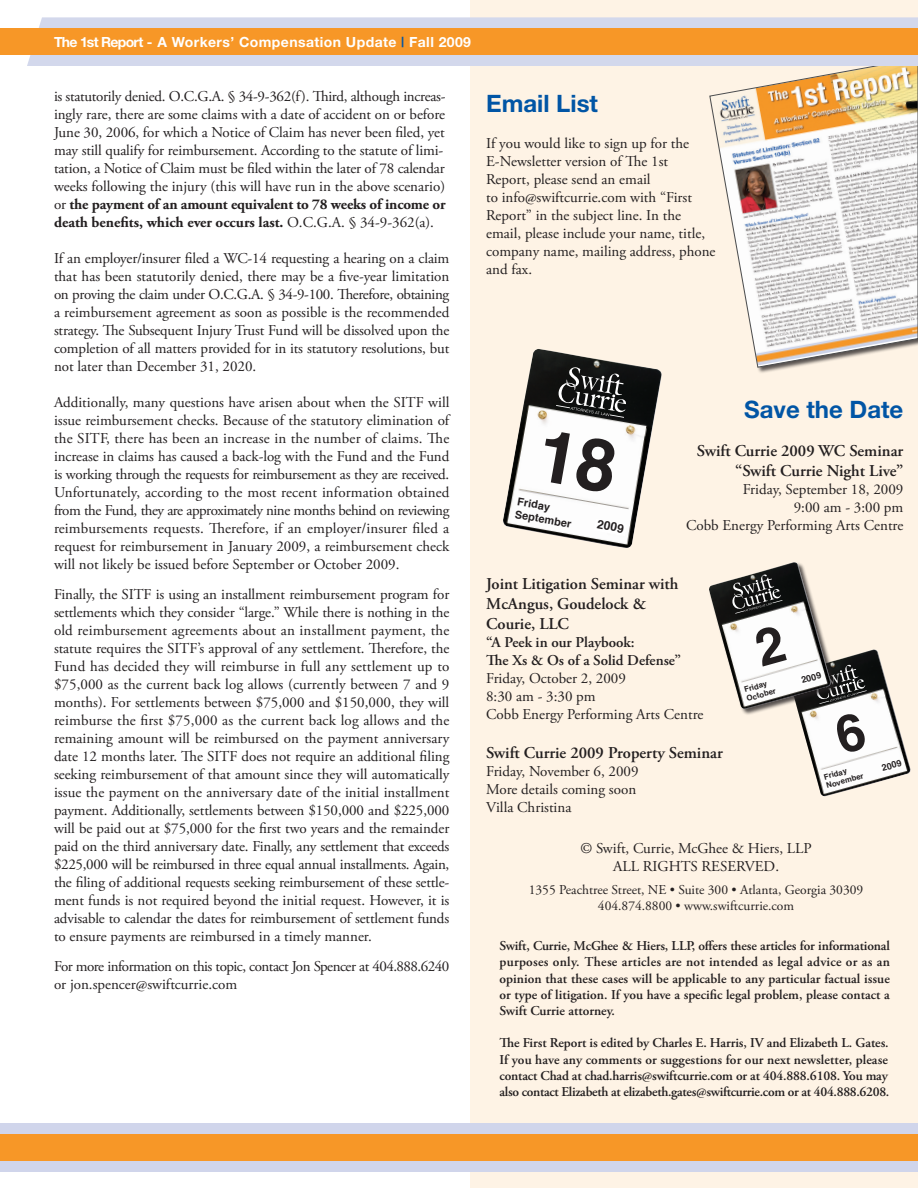
<style>
.page{position:relative;width:918px;height:1188px;background:#fff}
.page>*{position:absolute;margin:0;border:0;box-sizing:border-box;transform-origin:0 0}
.t1{font:700 24px "Helvetica Neue";color:#0155a5}
.t2{font:600 16.5px "Adobe Garamond Pro";color:#231f20}
.Body_-_10_pt{font:15px/18px "Adobe Garamond Pro";color:#231f20;text-align:justify}
.Body_-_10_pt-2{font:15px/18px "Adobe Garamond Pro";letter-spacing:-.035em;color:#231f20}
.t3{font:600 15px "Adobe Garamond Pro";color:#231f20}
.t4{font:700 13.95px "Helvetica Neue";letter-spacing:.03em;color:#fff}
.t5{font:600 13.5px/16.2px "Adobe Garamond Pro";letter-spacing:-.025em;color:#231f20;text-align:justify}
.t6{font:13.5px "Adobe Garamond Pro";color:#231f20}
.t7{font:700 12px "Helvetica";color:#231f20}
.t8{font:700 10.8px "Helvetica";color:#231f20}
.t9{font:700 9px "Helvetica";color:#231f20}
.t10{font:700 7.65px "Helvetica";color:#231f20}
.s1{color:#0155a5}
.s2{font-weight:700}
</style>
<div class="page">
<div style="left:471px;top:0;width:447px;height:1188px;background:#fef3e5"></div>
<svg style="left:709px;top:66px;width:209px;height:302px"></svg>
<svg style="left:27px;top:17px;width:891px;height:49px;background:#d5d6e3"></svg>
<div style="left:0;top:29px;width:918px;height:26px;background:#f79727"></div>
<div style="left:0;top:1123px;width:918px;height:49px;background:#d0d5eb"></div>
<div style="left:0;top:1134px;width:918px;height:27px;background:#f79727"></div>
<img style="left:503px;top:349px;width:159px;height:199px">
<svg style="left:556px;top:367px;width:70px;height:51px;background:#474847"></svg>
<svg style="left:594px;top:519px;width:33px;height:17px"></svg>
<img style="left:799px;top:650px;width:112px;height:147px">
<svg style="left:879px;top:759px;width:25px;height:14px"></svg>
<div style="left:709px;top:562px;width:129px;height:154px;background:#231f20;opacity:.75"></div>
<img style="left:709px;top:562px;width:123px;height:148px">
<svg style="left:799px;top:665px;width:68px;height:39px;background:#6e6f6f"></svg>
<svg style="left:732px;top:574px;width:50px;height:40px;background:#484847"></svg>
<div style="left:539px;top:430px;width:79px;height:64px;background:#fdfdfd"></div>
<div style="left:833px;top:712px;width:35px;height:43px;background:#fdfdfd"></div>
<svg style="left:753px;top:625px;width:34px;height:42px"></svg>
<p class="t4" style="left:54px;top:34px;width:419px">The 1st Report - A Workers’ Compensation Update <span class="s1">|</span> Fall 2009</p>
<p class="Body_-_10_pt" style="left:54px;top:88px;width:393px;text-align:left">is statutorily denied. O.C.G.A. § 34-9-362(f). Third, although increas&shy;ingly rare, there are some claims with a date of accident on or before June 30, 2006, for which a Notice of Claim has never been filed, yet may still qualify for reimbursement. According to the statute of limi&shy;tation, a Notice of Claim must be filed within the later of 78 calendar weeks following the injury (this will have run in the above scenario) or <span class="s2">the payment of an amount equivalent to 78 weeks of income or death benefits, which ever occurs last.</span> O.C.G.A. § 34-9-362(a).</p>
<p class="Body_-_10_pt" style="left:54px;top:250px;width:397px">If an employer/insurer filed a WC-14 requesting a hearing on a claim that has been statutorily denied, there may be a five-year limitation on proving the claim under O.C.G.A. § 34-9-100. Therefore, obtaining a reimbursement agreement as soon as possible is the recommended strategy. The Subsequent Injury Trust Fund will be dissolved upon the completion of all matters provided for in its statutory resolutions, but not later than December 31, 2020.</p>
<p class="Body_-_10_pt" style="left:54px;top:394px;width:397px">Additionally, many questions have arisen about when the SITF will issue reimbursement checks. Because of the statutory elimination of the SITF, there has been an increase in the number of claims. The increase in claims has caused a back-log with the Fund and the Fund is working through the requests for reimbursement as they are received.<br>Unfortunately, according to the most recent information obtained from the Fund, they are approximately nine months behind on reviewing reimbursements requests. Therefore, if an employer/insurer filed a request for reimbursement in January 2009, a reimbursement check will not likely be issued before September or October 2009.</p>
<p class="Body_-_10_pt" style="left:54px;top:586px;width:397px">Finally, the SITF is using an installment reimbursement program for settlements which they consider “large.” While there is nothing in the old reimbursement agreements about an installment payment, the statute requires the SITF’s approval of any settlement. Therefore, the Fund has decided they will reimburse in full any settlement up to $75,000 as the current back log allows (currently between 7 and 9 months). For settlements between $75,000 and $150,000, they will reimburse the first $75,000 as the current back log allows and the remaining amount will be reimbursed on the payment anniversary date 12 months later. The SITF does not require an additional filing seeking reimbursement of that amount since they will automatically issue the payment on the anniversary date of the initial installment payment. Additionally, settlements between $150,000 and $225,000 will be paid out at $75,000 for the first two years and the remainder paid on the third anniversary date. Finally, any settlement that exceeds $225,000 will be reimbursed in three equal annual installments. Again, the filing of additional requests seeking reimbursement of these settle&shy;ment funds is not required beyond the initial request. However, it is advisable to calendar the dates for reimbursement of settlement funds to ensure payments are reimbursed in a timely manner.</p>
<p class="Body_-_10_pt-2" style="left:54px;top:958px;width:397px">For more information on this topic, contact Jon Spencer at 404.888.6240 or jon.spencer@swiftcurrie.com</p>
<p class="t1" style="left:486px;top:89px;width:113px">Email List</p>
<p class="Body_-_10_pt" style="left:486px;top:135px;width:231px;text-align:left">If you would like to sign up for the<br>E-Newsletter version of The 1st<br>Report, please send an email<br>to info@swiftcurrie.com with “First<br>Report” in the subject line. In the email, please include your name, title, company name, mailing address, phone and fax.</p>
<p class="t8" style="left:519px;top:493px;width:35px;rotate:10deg">Friday</p>
<p class="t8" style="left:517px;top:505px;width:59px;rotate:10deg">September</p>
<p class="t7" style="left:599px;top:514px;width:29px;rotate:11deg">2009</p>
<p class="t1" style="left:744px;top:395px;width:161px">Save the Date</p>
<p class="t2" style="left:697px;top:441px;width:208px">Swift Currie 2009 WC Seminar</p>
<p class="t2" style="left:735px;top:461px;width:170px">“Swift Currie Night Live”</p>
<p class="Body_-_10_pt" style="left:743px;top:481px;width:162px">Friday, September 18, 2009</p>
<p class="Body_-_10_pt" style="left:794px;top:499px;width:111px">9:00 am - 3:00 pm</p>
<p class="Body_-_10_pt" style="left:686px;top:517px;width:219px">Cobb Energy Performing Arts Centre</p>
<p class="t2" style="left:486px;top:574px;width:194px">Joint Litigation Seminar with</p>
<p class="t2" style="left:486px;top:594px;width:161px">McAngus, Goudelock &amp;</p>
<p class="t2" style="left:486px;top:614px;width:84px">Courie, LLC</p>
<p class="t3" style="left:486px;top:633px;width:150px">“A Peek in our Playbook:</p>
<p class="t3" style="left:486px;top:651px;width:197px">The Xs &amp; Os of a Solid Defense”</p>
<p class="Body_-_10_pt" style="left:486px;top:670px;width:141px">Friday, October 2, 2009</p>
<p class="Body_-_10_pt" style="left:486px;top:688px;width:111px">8:30 am - 3:30 pm</p>
<p class="Body_-_10_pt" style="left:486px;top:706px;width:219px">Cobb Energy Performing Arts Centre</p>
<p class="t2" style="left:486px;top:744px;width:238px">Swift Currie 2009 Property Seminar</p>
<p class="Body_-_10_pt" style="left:486px;top:763px;width:154px">Friday, November 6, 2009</p>
<p class="Body_-_10_pt" style="left:486px;top:781px;width:152px">More details coming soon</p>
<p class="Body_-_10_pt" style="left:486px;top:799px;width:87px">Villa Christina</p>
<p class="Body_-_10_pt" style="left:580px;top:840px;width:233px">© Swift, Currie, McGhee &amp; Hiers, LLP</p>
<p class="Body_-_10_pt" style="left:613px;top:858px;width:168px">ALL RIGHTS RESERVED.</p>
<p class="t6" style="left:529px;top:881px;width:336px">1355 Peachtree Street, NE • Suite 300 • Atlanta, Georgia 30309</p>
<p class="t6" style="left:598px;top:898px;width:198px">404.874.8800 • www.swiftcurrie.com</p>
<p class="t9" style="left:800px;top:673px;width:22px;rotate:-16deg">2009</p>
<p class="t10" style="left:743px;top:684px;width:25px;rotate:-16deg">Friday</p>
<p class="t10" style="left:745px;top:693px;width:32px;rotate:-16deg">October</p>
<p class="t10" style="left:822px;top:771px;width:25px;rotate:-16deg">Friday</p>
<p class="t10" style="left:825px;top:780px;width:40px;rotate:-16deg">November</p>
<p class="t9" style="left:880px;top:761px;width:22px;rotate:-16deg">2009</p>
<p class="t5" style="left:500px;top:938px;width:392px">Swift, Currie, McGhee &amp; Hiers, LLP, offers these articles for informational purposes only. These articles are not intended as legal advice or as an opinion that these cases will be applicable to any particular factual issue or type of litigation. If you have a specific legal problem, please contact a Swift Currie attorney.</p>
<p class="t5" style="left:500px;top:1035px;width:391px">The First Report is edited by Charles E. Harris, IV and Elizabeth L. Gates.<br>If you have any comments or suggestions for our next newsletter, please contact Chad at chad.harris@swiftcurrie.com or at 404.888.6108. You may also contact Elizabeth at elizabeth.gates@swiftcurrie.com or at 404.888.6208.</p>
</div>
